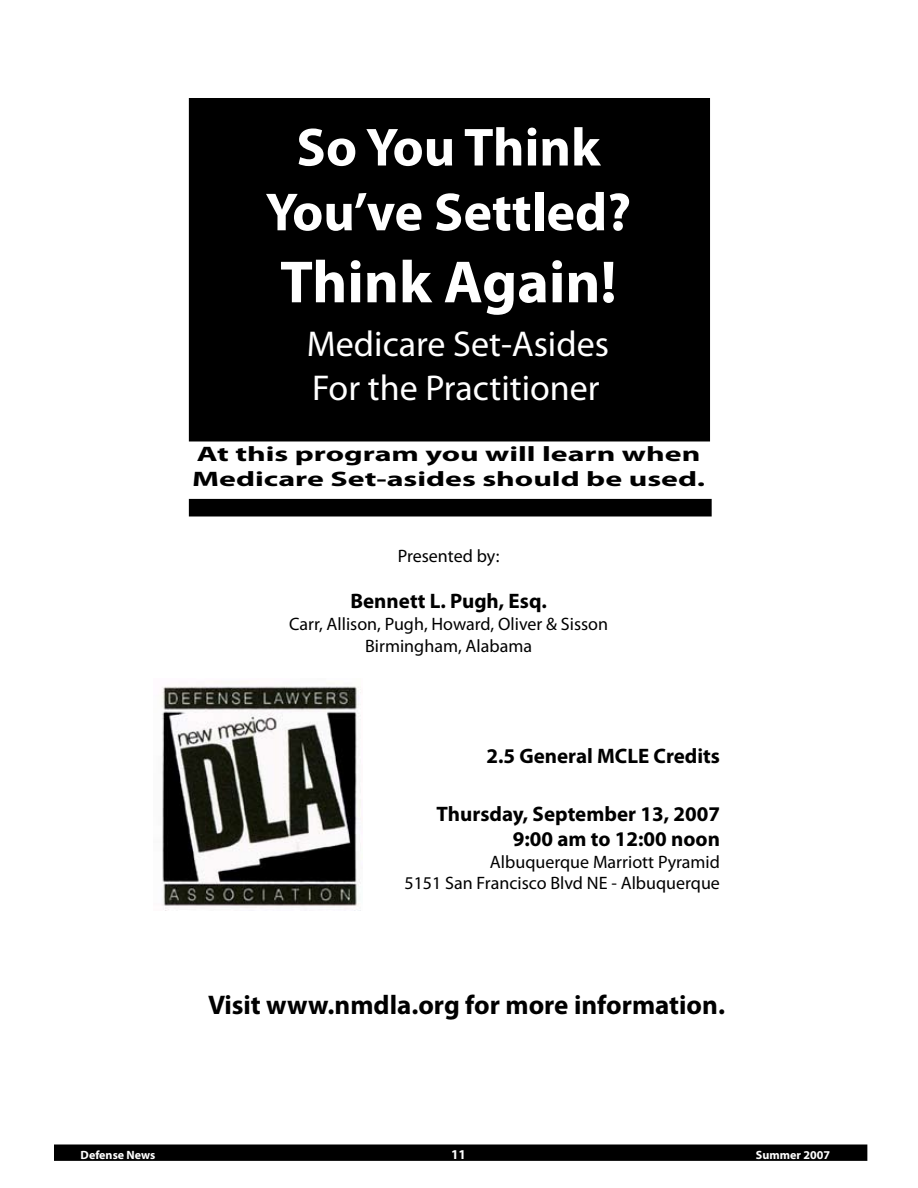
<style>
.page{position:relative;width:918px;height:1188px;background:#fff}
.page>*{position:absolute;margin:0;border:0;box-sizing:border-box;transform-origin:0 0}
.t1{font:700 60px "Myriad Pro";color:#fff}
.t2{font:700 54px/64.8px "Myriad Pro";color:#fff;text-align:center}
.t3{font:36px/43.2px "Myriad Pro";color:#fff}
.t4{font:700 27px "Myriad Pro";color:#000}
.t5{font:700 21px/25.2px "Myriad Pro";color:#000;text-align:right}
.t6{font:700 21px/25.2px "Myriad Pro";color:#000;scale:1.52 1}
.t7{font:18px/21.6px "Myriad Pro";color:#000;text-align:right}
.t8{font:700 13.5px "Myriad Pro";color:#fff}
.t9{font:700 12px "Myriad Pro";color:#fff}
</style>
<div class="page">
<div style="left:55px;top:1145px;width:812px;height:15px;background:#000"></div>
<div style="left:54px;top:1144px;width:813px;height:17px;border:2px solid #000"></div>
<div style="left:190px;top:99px;width:519px;height:342px;background:#000"></div>
<div style="left:189px;top:98px;width:521px;height:343px;border:2px solid #000"></div>
<div style="left:190px;top:500px;width:521px;height:16px;background:#000"></div>
<div style="left:189px;top:499px;width:523px;height:17px;border:2px solid #000"></div>
<img style="left:161px;top:686px;width:200px;height:224px">
<h2 class="t2" style="left:266px;top:113px;width:367px">So You Think<br>You’ve Settled?</h2>
<h1 class="t1" style="left:280px;top:243px;width:338px">Think Again!</h1>
<h3 class="t3" style="left:307px;top:322px;width:304px">Medicare Set-Asides<br>For the Practitioner</h3>
<p class="t6" style="left:192px;top:440px;width:339px">At this program you will learn when<br>Medicare Set-asides should be used.</p>
<p class="t7" style="left:398px;top:544px;width:103px">Presented by:</p>
<p class="t5" style="left:350px;top:588px;width:198px">Bennett L. Pugh, Esq.</p>
<p class="t7" style="left:289px;top:613px;width:320px;text-align:center">Carr, Allison, Pugh, Howard, Oliver &amp; Sisson<br>Birmingham, Alabama</p>
<p class="t5" style="left:486px;top:743px;width:235px">2.5 General MCLE Credits</p>
<p class="t5" style="left:437px;top:800px;width:285px">Thursday, September 13, 2007<br>9:00 am to 12:00 noon</p>
<p class="t7" style="left:405px;top:851px;width:317px">Albuquerque Marriott Pyramid<br>5151 San Francisco Blvd NE - Albuquerque</p>
<h3 class="t4" style="left:208px;top:988px;width:519px">Visit www.nmdla.org for more information.</h3>
<p class="t9" style="left:81px;top:1147px;width:76px">Defense News</p>
<p class="t8" style="left:451px;top:1145px;width:16px">11</p>
<p class="t9" style="left:756px;top:1147px;width:76px">Summer 2007</p>
</div>
